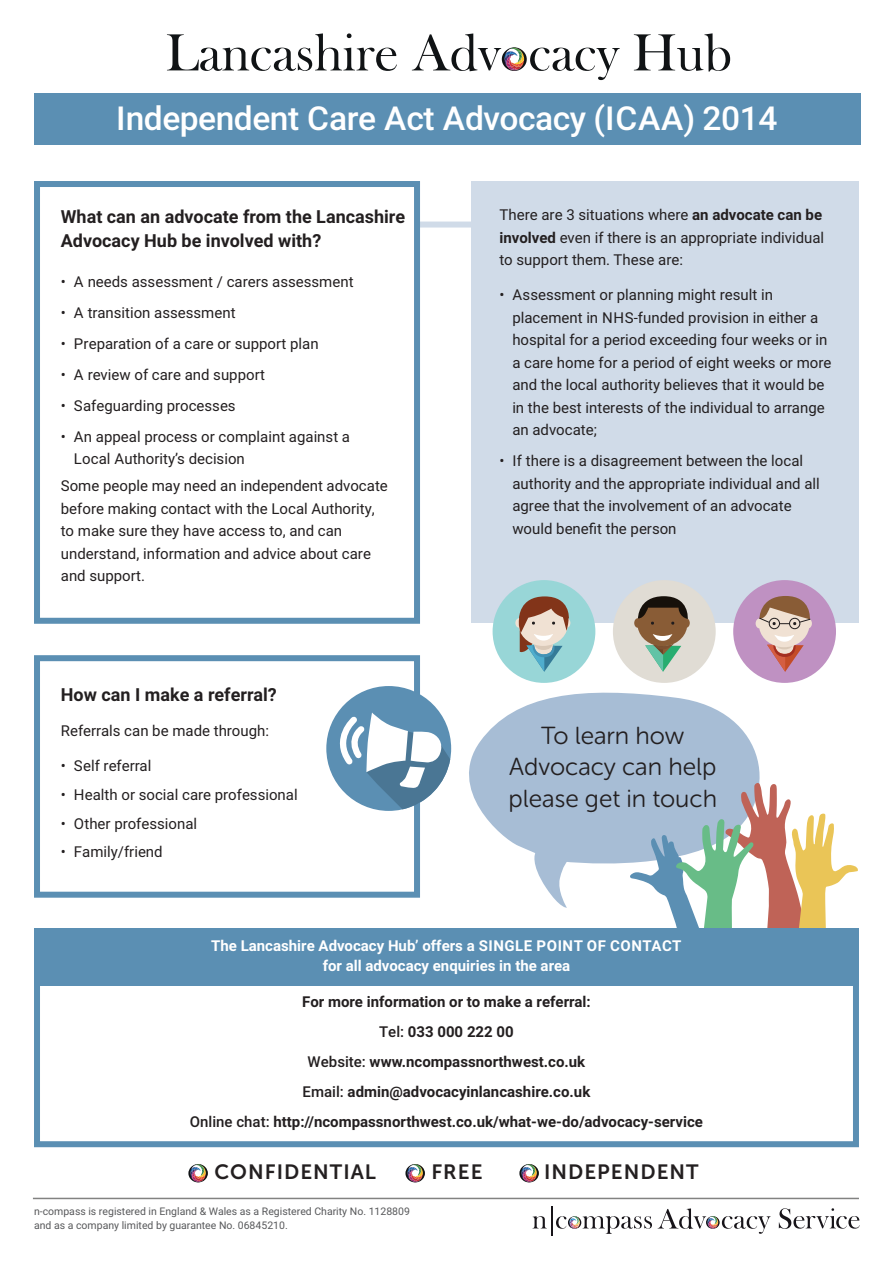
<style>
.page{position:relative;width:893px;height:1263px;background:#fff}
.page>*{position:absolute;margin:0;border:0;box-sizing:border-box;transform-origin:0 0}
.t1{font:54px "Bask Old Face";color:#101315}
.t2{font:500 33px "Roboto";letter-spacing:-.015em;color:#fff}
.t3{font:24.6px/31.8px "Museo Sans Rounded 300";color:#231f20;text-align:center}
.t4{font:20.55px "Museo Sans 700";letter-spacing:.05em;color:#231f20}
.t5{font:700 18px/24px "Roboto";color:#231f20}
.t6{font:15px/22.5px "Roboto";color:#231f20}
.t7{font:700 15px/30px "Roboto";color:#231f20;text-align:center}
.t8{font:700 15px/20.2px "Roboto";color:#fff;text-align:center}
.t9{font:10.5px/13.5px "Roboto";color:#57585a}
.s1{font-weight:700}
.s2{font-weight:500}
</style>
<div class="page">
<svg style="left:450px;top:692px;width:310px;height:216px;fill:#a7bdd5"></svg>
<div style="left:416px;top:222px;width:84px;height:6px;background:#d0dbe8"></div>
<div style="left:471px;top:181px;width:388px;height:442px;background:#d0dbe8"></div>
<svg style="left:630px;top:783px;width:228px;height:145px"></svg>
<div style="left:34px;top:94px;width:826px;height:51px;background:#5b8fb3"></div>
<svg style="left:502px;top:47px;width:25px;height:24px"></svg>
<hr style="left:33px;top:1198px;width:826px;height:1px;background:#828281">
<div style="left:34px;top:655px;width:386px;height:243px;border:6px solid #5b8fb3"></div>
<div style="left:34px;top:933px;width:825px;height:214px;border:6px solid #5b8fb3"></div>
<div style="left:34px;top:928px;width:825px;height:58px;background:#5b8fb3"></div>
<svg style="left:532px;top:1216px;width:14px;height:12px"></svg>
<hr style="left:551px;top:1206px;width:1px;height:30px;background:#171419">
<svg style="left:556px;top:1216px;width:96px;height:18px"></svg>
<svg style="left:658px;top:1208px;width:113px;height:26px"></svg>
<svg style="left:779px;top:1208px;width:81px;height:21px"></svg>
<div style="left:34px;top:181px;width:386px;height:443px;border:6px solid #5b8fb3"></div>
<div style="left:326px;top:686px;width:125px;height:125px;background:#5b8fb3;border-radius:50%"></div>
<svg style="left:333px;top:712px;width:117px;height:97px"></svg>
<svg style="left:188px;top:1164px;width:20px;height:18px"></svg>
<svg style="left:519px;top:1164px;width:20px;height:18px"></svg>
<svg style="left:405px;top:1164px;width:20px;height:18px"></svg>
<div style="left:493px;top:580px;width:102px;height:103px;background:#98d6d7;border-radius:50%"></div>
<div style="left:613px;top:580px;width:103px;height:103px;background:#e0dcd4;border-radius:50%"></div>
<div style="left:733px;top:580px;width:103px;height:103px;background:#bf91c2;border-radius:50%"></div>
<svg style="left:515px;top:596px;width:55px;height:76px"></svg>
<svg style="left:634px;top:596px;width:56px;height:76px"></svg>
<svg style="left:756px;top:596px;width:56px;height:76px"></svg>
<h1 class="t1" style="left:166px;top:23px;width:568px">Lancashire Adv cacy Hub</h1>
<h2 class="t2" style="left:116px;top:99px;width:663px">Independent Care Act Advocacy (ICAA) 2014</h2>
<p class="t5" style="left:61px;top:205px;width:346px">What can an advocate from the Lancashire<br>Advocacy Hub be involved with?</p>
<p class="t6" style="left:61px;top:270px;width:294px">• A needs assessment / carers assessment</p>
<p class="t6" style="left:61px;top:301px;width:176px">• A transition assessment</p>
<p class="t6" style="left:61px;top:332px;width:259px">• Preparation of a care or support plan</p>
<p class="t6" style="left:61px;top:363px;width:206px">• A review of care and support</p>
<p class="t6" style="left:61px;top:394px;width:176px">• Safeguarding processes</p>
<p class="t6" style="left:74px;top:425px;width:278px;text-indent:-13px">• An appeal process or complaint against a<br>Local Authority’s decision</p>
<p class="t6" style="left:61px;top:475px;width:328px">Some people may need an independent advocate before making contact with the Local Authority, to make sure they have access to, and can understand, information and advice about care and support.</p>
<p class="t5" style="left:61px;top:682px;width:217px">How can I make a referral?</p>
<p class="t6" style="left:61px;top:719px;width:210px">Referrals can be made through:</p>
<p class="t6" style="left:61px;top:754px;width:92px">• Self referral</p>
<p class="t6" style="left:61px;top:783px;width:238px">• Health or social care professional</p>
<p class="t6" style="left:61px;top:812px;width:138px">• Other professional</p>
<p class="t6" style="left:61px;top:841px;width:103px">• Family/friend</p>
<p class="t6" style="left:500px;top:204px;width:326px">There are 3 situations where <span class="s1">an advocate can be involved</span> even if there is an appropriate individual to support them. These are:</p>
<p class="t6" style="left:512px;top:284px;width:321px;text-indent:-13px">• Assessment or planning might result in placement in NHS-funded provision in either a hospital for a period exceeding four weeks or in a care home for a period of eight weeks or more and the local authority believes that it would be in the best interests of the individual to arrange an advocate;</p>
<p class="t6" style="left:512px;top:450px;width:309px;text-indent:-13px">• If there is a disagreement between the local authority and the appropriate individual and all agree that the involvement of an advocate would benefit the person</p>
<h3 class="t3" style="left:509px;top:721px;width:210px">To learn how<br>Advocacy can help please get in touch</h3>
<p class="t8" style="left:211px;top:936px;width:472px">The Lancashire Advocacy Hub’ offers a SINGLE POINT OF CONTACT for all advocacy enquiries in the area</p>
<p class="t7" style="left:190px;top:987px;width:515px">For more information or to make a referral:<br><span class="s2">Tel:</span> 033 000 222 00<br><span class="s2">Website:</span> www.ncompassnorthwest.co.uk<br><span class="s2">Email:</span> admin@advocacyinlancashire.co.uk<br><span class="s2">Online chat:</span> http://ncompassnorthwest.co.uk/what-we-do/advocacy-service</p>
<h3 class="t4" style="left:215px;top:1160px;width:163px">CONFIDENTIAL</h3>
<h3 class="t4" style="left:431px;top:1160px;width:53px">FREE</h3>
<h3 class="t4" style="left:544px;top:1160px;width:156px">INDEPENDENT</h3>
<p class="t9" style="left:34px;top:1204px;width:377px">n-compass is registered in England &amp; Wales as a Registered Charity No. 1128809 and as a company limited by guarantee No. 06845210.</p>
</div>
